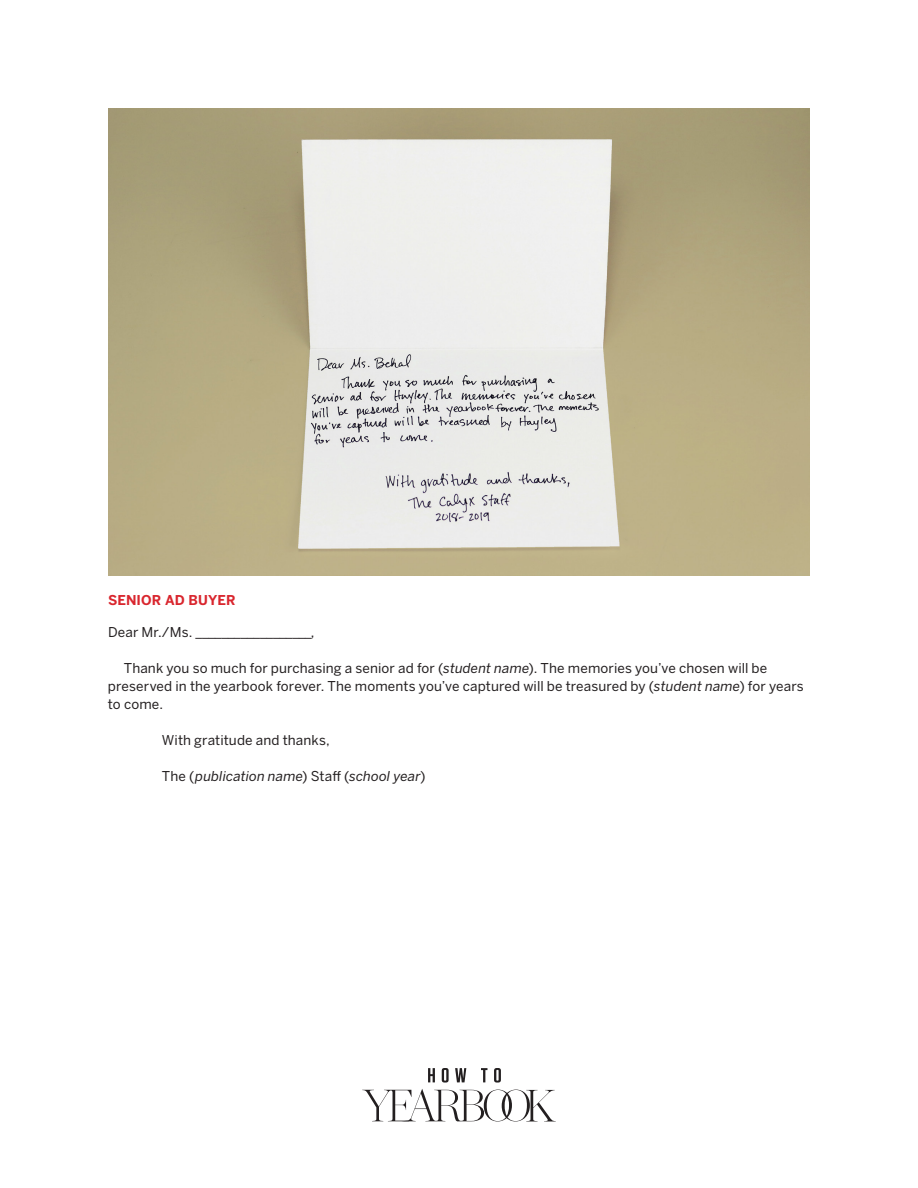
<style>
.page{position:relative;width:918px;height:1188px;background:#fff}
.page>*{position:absolute;margin:0;border:0;box-sizing:border-box;transform-origin:0 0}
.t1{font:13.5px/18px "Benton Sans";letter-spacing:.01em;color:#231f20}
.t2{font:italic 13.5px "Benton Sans";letter-spacing:.005em;color:#231f20}
.Brand_Smaller_Subhea{font:700 13.5px "Benton Sans";letter-spacing:.01em;color:#d9262e}
.s1{font-style:italic}
.s2{font-style:normal}
</style>
<div class="page">
<svg style="left:428px;top:1068px;width:73px;height:15px"></svg>
<svg style="left:362px;top:1089px;width:193px;height:32px"></svg>
<img style="left:108px;top:108px;width:702px;height:468px">
<p class="Brand_Smaller_Subhea" style="left:108px;top:591px;width:129px">SENIOR AD BUYER</p>
<p class="t1" style="left:108px;top:623px;width:208px">Dear Mr./Ms. __________________,</p>
<p class="t1" style="left:108px;top:659px;width:697px;text-indent:16px">Thank you so much for purchasing a senior ad for (<span class="s1">student name</span>). The memories you’ve chosen will be preserved in the yearbook forever. The moments you’ve captured will be treasured by (<span class="s1">student name</span>) for years to come.</p>
<p class="t1" style="left:162px;top:731px;width:169px">With gratitude and thanks,</p>
<p class="t2" style="left:162px;top:768px;width:265px"><span class="s2">The (</span>publication name<span class="s2">) Staff (</span>school year<span class="s2">)</span></p>
</div>
